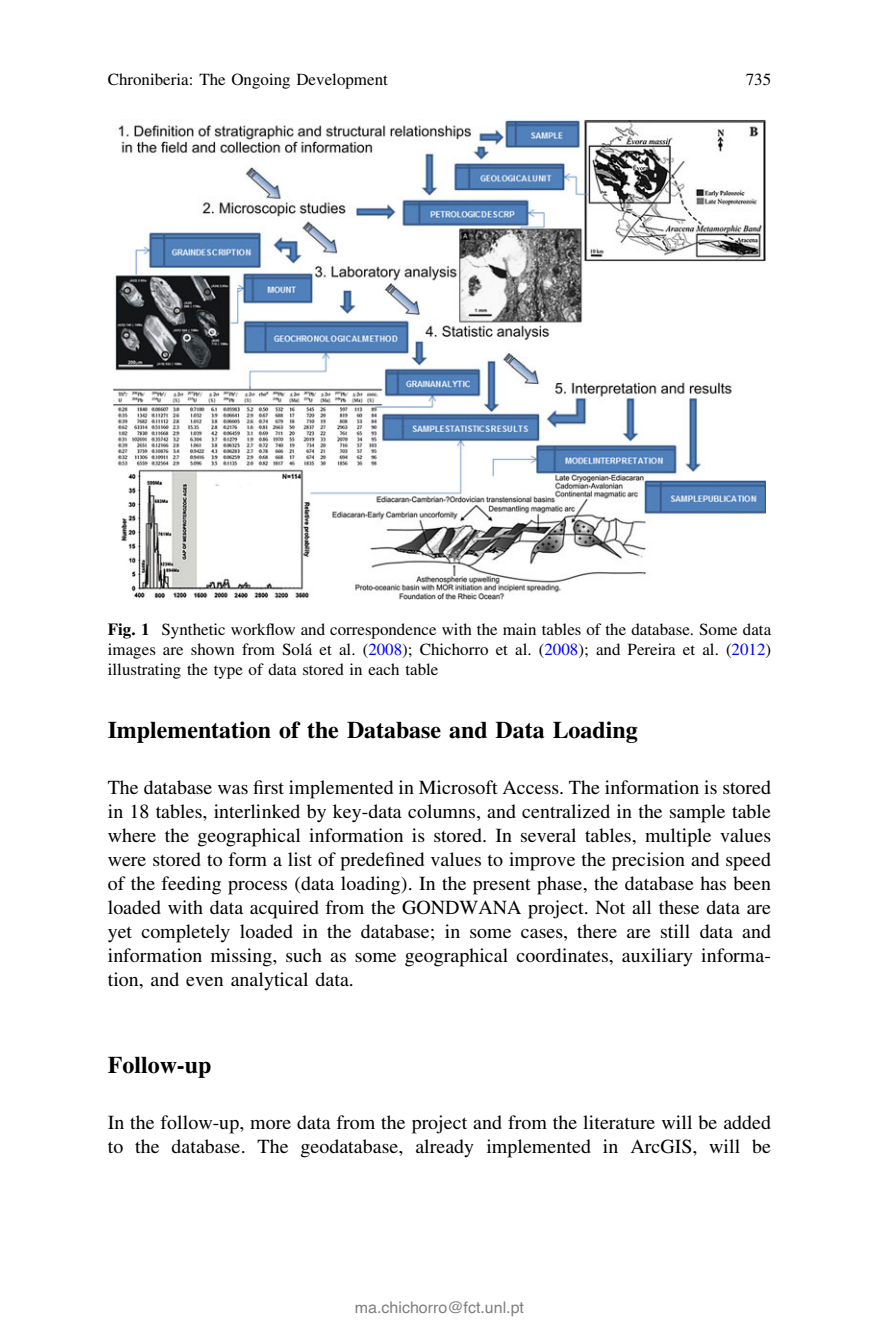
<style>
.page{position:relative;width:879px;height:1333px;background:#fff}
.page>*{position:absolute;margin:0;border:0;box-sizing:border-box;transform-origin:0 0}
.t1{font:24px "Adv GTIMES B";color:#000}
.t2{font:20px/24px "Adv GTIMES R";color:#000;text-align:justify}
.t3{font:17px/19.8px "Adv GTIMES R";color:#000;text-align:justify}
.t4{font:16px "Helvetica";color:#808080}
.s1{font-family:"Adv GTIMES B"}
.s2{color:#00f}
</style>
<div class="page">
<img style="left:113px;top:119px;width:652px;height:480px">
<p class="t3" style="left:108px;top:71px;width:282px">Chroniberia: The Ongoing Development</p>
<p class="t3" style="left:746px;top:71px;width:27px">735</p>
<p class="t3" style="left:108px;top:621px;width:665px"><span class="s1">Fig. 1</span> Synthetic workflow and correspondence with the main tables of the database. Some data images are shown from Solá et al. (<span class="s2">2008</span>); Chichorro et al. (<span class="s2">2008</span>); and Pereira et al. (<span class="s2">2012</span>) illustrating the type of data stored in each table</p>
<p class="t1" style="left:108px;top:722px;width:531px">Implementation of the Database and Data Loading</p>
<p class="t2" style="left:108px;top:777px;width:665px">The database was first implemented in Microsoft Access. The information is stored in 18 tables, interlinked by key-data columns, and centralized in the sample table where the geographical information is stored. In several tables, multiple values were stored to form a list of predefined values to improve the precision and speed of the feeding process (data loading). In the present phase, the database has been loaded with data acquired from the GONDWANA project. Not all these data are yet completely loaded in the database; in some cases, there are still data and information missing, such as some geographical coordinates, auxiliary informa&shy;tion, and even analytical data.</p>
<p class="t1" style="left:108px;top:1057px;width:105px">Follow-up</p>
<p class="t2" style="left:108px;top:1112px;width:665px">In the follow-up, more data from the project and from the literature will be added to the database. The geodatabase, already implemented in ArcGIS, will be</p>
<p class="t4" style="left:355px;top:1297px;width:171px">ma.chichorro@fct.unl.pt</p>
</div>
